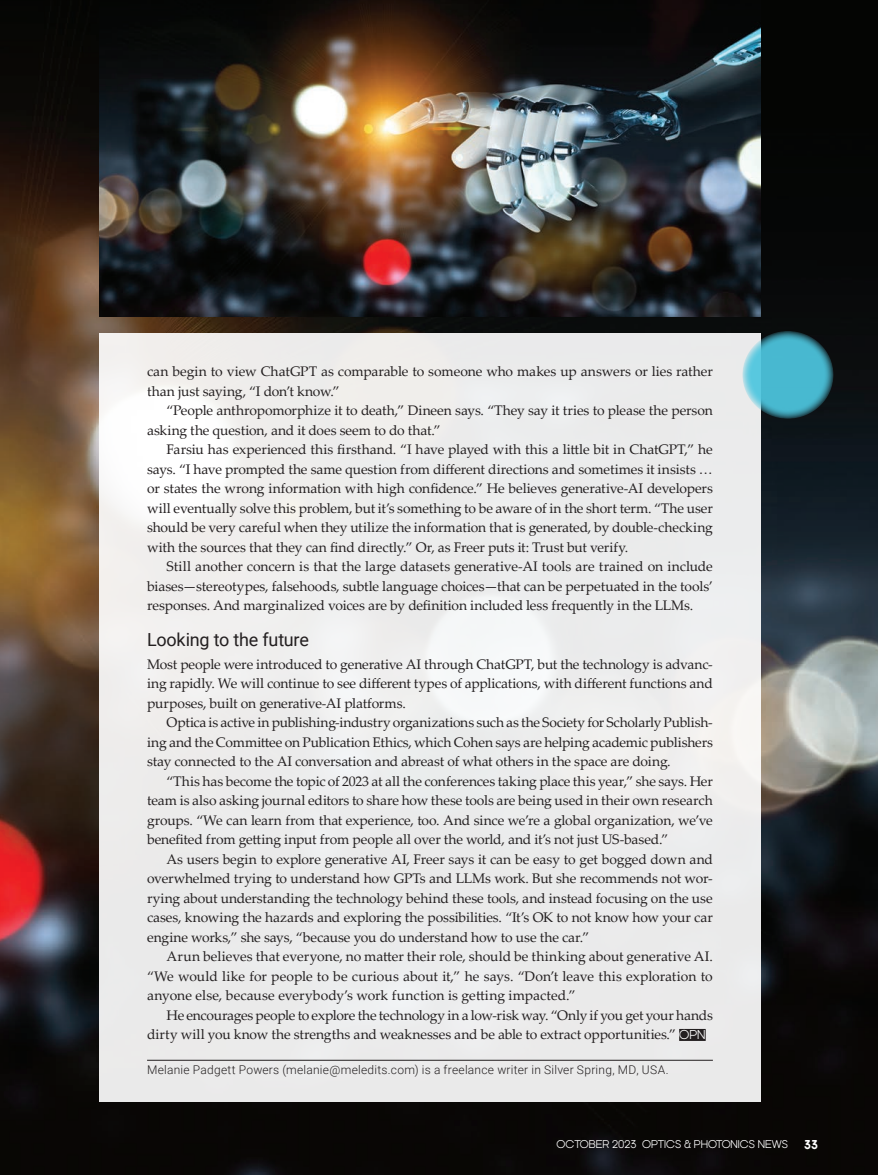
<style>
.page{position:relative;width:878px;height:1175px;background:#fff}
.page>*{position:absolute;margin:0;border:0;box-sizing:border-box;transform-origin:0 0}
._3-Subhead{font:18px "Roboto";letter-spacing:-.01em;color:#231f20}
._4-Body{font:13.8px/19.5px "Palatino Linotype";letter-spacing:-.01em;color:#231f20;text-align:justify}
._4-Body-1st_paragraph{font:13.8px/19.5px "Palatino Linotype";letter-spacing:-.01em;color:#231f20;text-align:justify}
._7-Author_bio{font:300 12px "Roboto";letter-spacing:.02em;color:#231f20}
.t1{font:700 12px "Kamerik 105";color:#fff}
.t2{font:10.5px "Kamerik 105";color:#fff}
.s1{font-family:"Kamerik 105";font-size:12px;color:#fff}
</style>
<div class="page">
<img style="left:0;top:0;width:878px;height:1174px">
<div style="left:99px;top:334px;width:661px;height:768px;background:#ebecec"></div>
<svg style="left:742px;top:331px;width:91px;height:87px;background:#4bafc4"></svg>
<div style="left:679px;top:1029px;width:26px;height:12px;background:#231f20"></div>
<hr style="left:147px;top:1060px;width:565px;height:1px;background:#231f20">
<img style="left:99px;top:0;width:661px;height:316px">
<p class="_4-Body" style="left:147px;top:361px;width:567px">can begin to view ChatGPT as comparable to someone who makes up answers or lies rather than just saying, “I don’t know.”</p>
<p class="_4-Body" style="left:147px;top:400px;width:567px;text-indent:19px">“People anthropomorphize it to death,” Dineen says. “They say it tries to please the person asking the question, and it does seem to do that.”</p>
<p class="_4-Body" style="left:147px;top:439px;width:567px;text-indent:19px">Farsiu has experienced this firsthand. “I have played with this a little bit in ChatGPT,” he says. “I have prompted the same question from different directions and sometimes it insists … or states the wrong information with high confidence.” He believes generative-AI developers will eventually solve this problem, but it’s something to be aware of in the short term. “The user should be very careful when they utilize the information that is generated, by double-checking with the sources that they can find directly.” Or, as Freer puts it: Trust but verify.</p>
<p class="_4-Body" style="left:147px;top:556px;width:567px;text-indent:19px">Still another concern is that the large datasets generative-AI tools are trained on include biases—stereotypes, falsehoods, subtle language choices—that can be perpetuated in the tools’ responses. And marginalized voices are by definition included less frequently in the LLMs.</p>
<p class="_3-Subhead" style="left:147px;top:627px;width:163px">Looking to the future</p>
<p class="_4-Body-1st_paragraph" style="left:147px;top:654px;width:567px">Most people were introduced to generative AI through ChatGPT, but the technology is advanc&shy;ing rapidly. We will continue to see different types of applications, with different functions and purposes, built on generative-AI platforms.</p>
<p class="_4-Body" style="left:147px;top:712px;width:567px;text-indent:20px">Optica is active in publishing-industry organizations such as the Society for Scholarly Publish&shy;ing and the Committee on Publication Ethics, which Cohen says are helping academic publishers stay connected to the AI conversation and abreast of what others in the space are doing.</p>
<p class="_4-Body" style="left:147px;top:770px;width:567px;text-indent:19px">“This has become the topic of 2023 at all the conferences taking place this year,” she says. Her team is also asking journal editors to share how these tools are being used in their own research groups. “We can learn from that experience, too. And since we’re a global organization, we’ve benefited from getting input from people all over the world, and it’s not just US-based.”</p>
<p class="_4-Body" style="left:147px;top:848px;width:567px;text-indent:19px">As users begin to explore generative AI, Freer says it can be easy to get bogged down and overwhelmed trying to understand how GPTs and LLMs work. But she recommends not wor&shy;rying about understanding the technology behind these tools, and instead focusing on the use cases, knowing the hazards and exploring the possibilities. “It’s OK to not know how your car engine works,” she says, “because you do understand how to use the car.”</p>
<p class="_4-Body" style="left:147px;top:946px;width:567px;text-indent:19px">Arun believes that everyone, no matter their role, should be thinking about generative AI. “We would like for people to be curious about it,” he says. “Don’t leave this exploration to anyone else, because everybody’s work function is getting impacted.”</p>
<p class="_4-Body" style="left:147px;top:1004px;width:567px;text-indent:19px">He encourages people to explore the technology in a low-risk way. “Only if you get your hands dirty will you know the strengths and weaknesses and be able to extract opportunities.” <span class="s1">OPN</span></p>
<p class="_7-Author_bio" style="left:147px;top:1061px;width:523px">Melanie Padgett Powers (melanie@meledits.com) is a freelance writer in Silver Spring, MD, USA.</p>
<p class="t2" style="left:556px;top:1138px;width:233px">OCTOBER 2023 OPTICS &amp; PHOTONICS NEWS</p>
<p class="t1" style="left:804px;top:1137px;width:15px">33</p>
</div>
